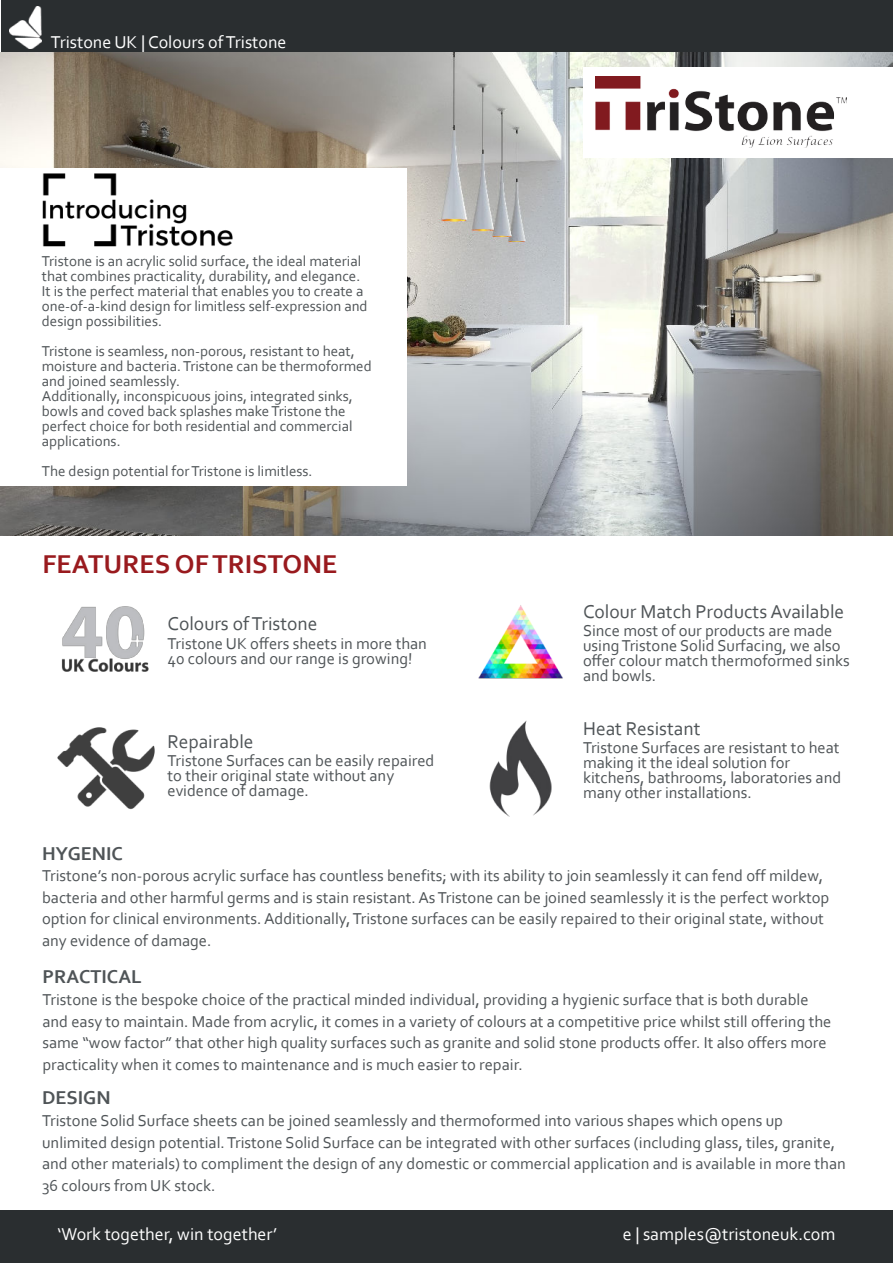
<style>
.page{position:relative;width:893px;height:1263px;background:#fff}
.page>*{position:absolute;margin:0;border:0;box-sizing:border-box;transform-origin:0 0}
.t1{font:700 27px "Corbel";color:#991a1e}
.t2{font:19.5px "Corbel";color:#4f5457}
.t3{font:700 19.5px "Corbel";color:#4f5457}
.t4{font:18px "Corbel";color:#fff}
.t5{font:16.5px/15px "Corbel";color:#4f5457}
.t6{font:15px/15px "Corbel";color:#4f5457}
</style>
<div class="page">
<div style="left:1px;top:0;width:892px;height:52px;background:#2a2e30"></div>
<img style="left:9px;top:6px;width:32px;height:42px">
<div style="left:0;top:1211px;width:893px;height:52px;background:#2a2e30"></div>
<img style="left:1px;top:52px;width:892px;height:484px">
<div style="left:0;top:168px;width:406px;height:317px;background:#fff"></div>
<img style="left:42px;top:173px;width:191px;height:74px">
<img style="left:57px;top:727px;width:98px;height:83px">
<img style="left:61px;top:606px;width:88px;height:66px">
<img style="left:478px;top:605px;width:85px;height:74px">
<img style="left:489px;top:720px;width:63px;height:97px">
<div style="left:583px;top:67px;width:310px;height:90px;background:#fff"></div>
<img style="left:595px;top:77px;width:251px;height:71px">
<p class="t4" style="left:51px;top:35px;width:237px">Tristone UK | Colours of Tristone</p>
<p class="t6" style="left:42px;top:255px;width:327px">Tristone is an acrylic solid surface, the ideal material that combines practicality, durability, and elegance.<br>It is the perfect material that enables you to create a one-of-a-kind design for limitless self-expression and design possibilities.</p>
<p class="t6" style="left:42px;top:345px;width:331px">Tristone is seamless, non-porous, resistant to heat, moisture and bacteria. Tristone can be thermoformed and joined seamlessly.<br>Additionally, inconspicuous joins, integrated sinks, bowls and coved back splashes make Tristone the perfect choice for both residential and commercial applications.</p>
<p class="t6" style="left:42px;top:465px;width:272px">The design potential for Tristone is limitless.</p>
<h1 class="t1" style="left:43px;top:554px;width:296px">FEATURES OF TRISTONE</h1>
<p class="t2" style="left:168px;top:616px;width:152px">Colours of Tristone</p>
<p class="t5" style="left:168px;top:635px;width:261px">Tristone UK offers sheets in more than<br>40 colours and our range is growing!</p>
<p class="t2" style="left:168px;top:734px;width:88px">Repairable</p>
<p class="t5" style="left:168px;top:754px;width:268px">Tristone Surfaces can be easily repaired to their original state without any evidence of damage.</p>
<p class="t2" style="left:583px;top:604px;width:263px">Colour Match Products Available</p>
<p class="t5" style="left:583px;top:624px;width:268px">Since most of our products are made using Tristone Solid Surfacing, we also offer colour match thermoformed sinks and bowls.</p>
<p class="t2" style="left:583px;top:721px;width:119px">Heat Resistant</p>
<p class="t5" style="left:583px;top:742px;width:260px">Tristone Surfaces are resistant to heat making it the ideal solution for kitchens, bathrooms, laboratories and many other installations.</p>
<p class="t3" style="left:42px;top:846px;width:82px">HYGENIC</p>
<p class="t5" style="left:42px;top:866px;width:789px;line-height:21.6px">Tristone’s non-porous acrylic surface has countless benefits; with its ability to join seamlessly it can fend off mildew, bacteria and other harmful germs and is stain resistant. As Tristone can be joined seamlessly it is the perfect worktop option for clinical environments. Additionally, Tristone surfaces can be easily repaired to their original state, without any evidence of damage.</p>
<p class="t3" style="left:42px;top:970px;width:101px">PRACTICAL</p>
<p class="t5" style="left:42px;top:990px;width:790px;line-height:21.6px">Tristone is the bespoke choice of the practical minded individual, providing a hygienic surface that is both durable and easy to maintain. Made from acrylic, it comes in a variety of colours at a competitive price whilst still offering the same “wow factor” that other high quality surfaces such as granite and solid stone products offer. It also offers more practicality when it comes to maintenance and is much easier to repair.</p>
<p class="t3" style="left:42px;top:1090px;width:70px">DESIGN</p>
<p class="t5" style="left:42px;top:1111px;width:805px;line-height:21.6px">Tristone Solid Surface sheets can be joined seamlessly and thermoformed into various shapes which opens up unlimited design potential. Tristone Solid Surface can be integrated with other surfaces (including glass, tiles, granite, and other materials) to compliment the design of any domestic or commercial application and is available in more than 36 colours from UK stock.</p>
<p class="t4" style="left:58px;top:1227px;width:221px">‘Work together, win together’</p>
<p class="t4" style="left:623px;top:1227px;width:214px">e | samples@tristoneuk.com</p>
</div>
